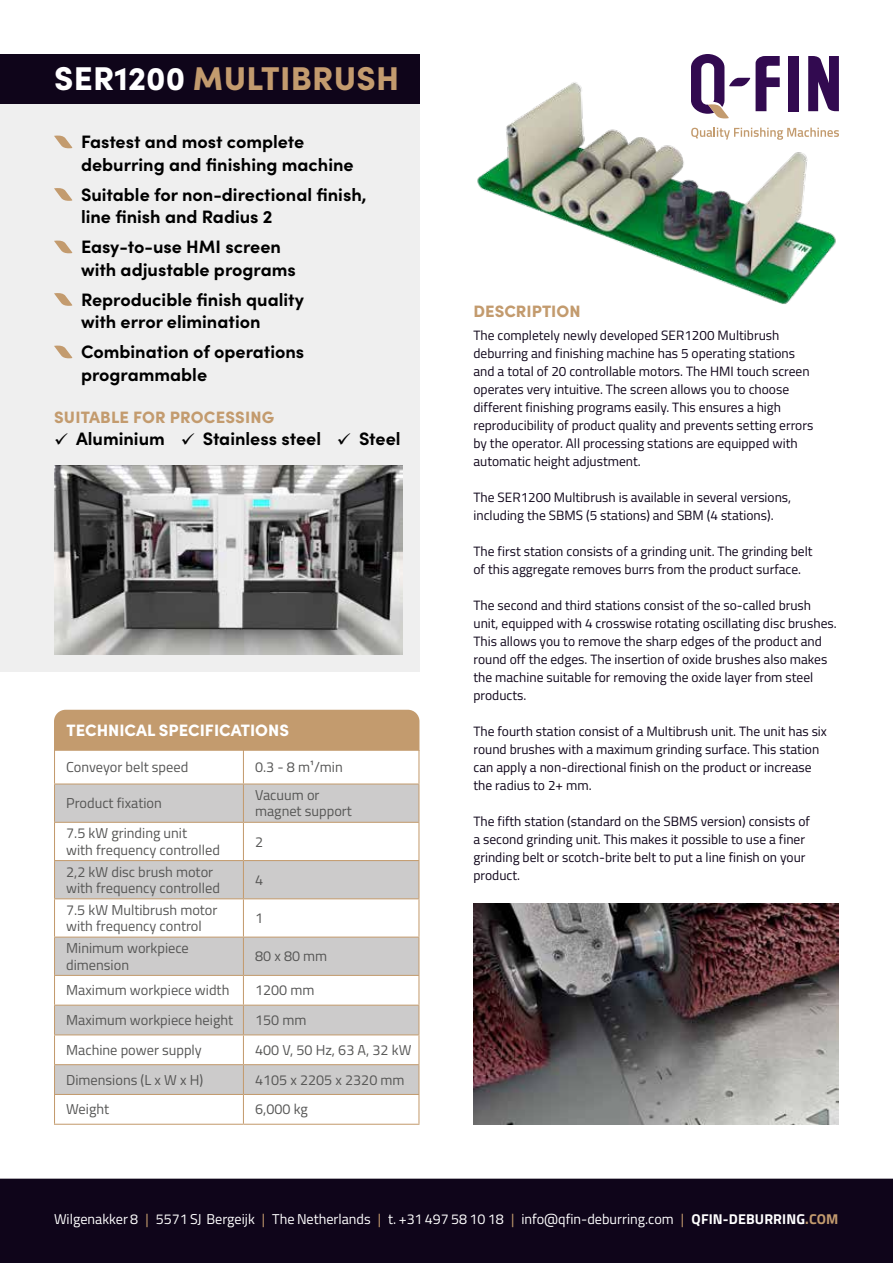
<style>
.page{position:relative;width:893px;height:1263px;background:#fff}
.page>*{position:absolute;margin:0;border:0;box-sizing:border-box;transform-origin:0 0}
.t1{font:900 33px "Sofia Pro";letter-spacing:.01em;color:#c39b6e}
.t2{font:700 18px/22.5px "Sofia Pro";color:#000}
.t3{font:900 16.5px "Sofia Pro";letter-spacing:.01em;color:#c39b6e}
.t4{font:900 16.5px "Sofia Pro";color:#fff}
.t5{font:14.4px/16.5px "Titillium Web";color:#565655}
.t6{font:14.25px "Titillium Web";color:#fff}
.t7{font:13.5px/18px "Titillium Web";color:#0f051a}
.s1{color:#fff}
.s2{color:#c39b6e}
.s3{font-weight:700}
.s4{font-weight:700;color:#c39b6e}
</style>
<div class="page">
<div style="left:0;top:104px;width:419px;height:568px;background:#efefef"></div>
<div style="left:0;top:1179px;width:893px;height:84px;background:#0f051a"></div>
<svg style="left:55px;top:784px;width:363px;height:310px;fill:#cccbcb"></svg>
<hr style="left:54px;top:750px;width:1px;height:33px;background:#c39b6e">
<hr style="left:243px;top:750px;width:1px;height:33px;background:#c39b6e">
<hr style="left:418px;top:750px;width:1px;height:33px;background:#c39b6e">
<hr style="left:54px;top:784px;width:1px;height:38px;background:#c39b6e">
<hr style="left:54px;top:783px;width:189px;height:1px;background:#c39b6e">
<hr style="left:243px;top:784px;width:1px;height:38px;background:#c39b6e">
<hr style="left:243px;top:783px;width:176px;height:1px;background:#c39b6e">
<hr style="left:418px;top:784px;width:1px;height:38px;background:#c39b6e">
<hr style="left:54px;top:823px;width:1px;height:37px;background:#c39b6e">
<hr style="left:54px;top:822px;width:189px;height:1px;background:#c39b6e">
<hr style="left:243px;top:823px;width:1px;height:37px;background:#c39b6e">
<hr style="left:243px;top:822px;width:176px;height:1px;background:#c39b6e">
<hr style="left:418px;top:823px;width:1px;height:37px;background:#c39b6e">
<hr style="left:54px;top:861px;width:1px;height:37px;background:#c39b6e">
<hr style="left:54px;top:860px;width:189px;height:1px;background:#c39b6e">
<hr style="left:243px;top:861px;width:1px;height:37px;background:#c39b6e">
<hr style="left:243px;top:860px;width:176px;height:1px;background:#c39b6e">
<hr style="left:418px;top:861px;width:1px;height:37px;background:#c39b6e">
<hr style="left:54px;top:899px;width:1px;height:37px;background:#c39b6e">
<hr style="left:54px;top:898px;width:189px;height:1px;background:#c39b6e">
<hr style="left:243px;top:899px;width:1px;height:37px;background:#c39b6e">
<hr style="left:243px;top:898px;width:176px;height:1px;background:#c39b6e">
<hr style="left:418px;top:899px;width:1px;height:37px;background:#c39b6e">
<hr style="left:54px;top:938px;width:1px;height:37px;background:#c39b6e">
<hr style="left:54px;top:936px;width:189px;height:2px;background:#c39b6e">
<hr style="left:243px;top:938px;width:1px;height:37px;background:#c39b6e">
<hr style="left:243px;top:936px;width:176px;height:2px;background:#c39b6e">
<hr style="left:418px;top:938px;width:1px;height:37px;background:#c39b6e">
<hr style="left:54px;top:975px;width:189px;height:1px;background:#c39b6e">
<hr style="left:243px;top:975px;width:176px;height:1px;background:#c39b6e">
<svg style="left:54px;top:976px;width:1px;height:148px"></svg>
<hr style="left:54px;top:1005px;width:189px;height:1px;background:#c39b6e">
<hr style="left:54px;top:1034px;width:189px;height:1px;background:#c39b6e">
<hr style="left:54px;top:1064px;width:189px;height:1px;background:#c39b6e">
<hr style="left:54px;top:1094px;width:189px;height:1px;background:#c39b6e">
<hr style="left:54px;top:1124px;width:189px;height:1px;background:#c39b6e">
<svg style="left:243px;top:976px;width:1px;height:148px"></svg>
<hr style="left:243px;top:1005px;width:176px;height:1px;background:#c39b6e">
<svg style="left:418px;top:976px;width:1px;height:148px"></svg>
<hr style="left:243px;top:1034px;width:176px;height:1px;background:#c39b6e">
<hr style="left:243px;top:1064px;width:176px;height:1px;background:#c39b6e">
<hr style="left:243px;top:1094px;width:176px;height:1px;background:#c39b6e">
<hr style="left:243px;top:1124px;width:176px;height:1px;background:#c39b6e">
<div style="left:54px;top:710px;width:365px;height:41px;background:#c39b6e"></div>
<img style="left:54px;top:466px;width:348px;height:188px">
<div style="left:0;top:54px;width:419px;height:50px;background:#0f051a"></div>
<svg style="left:54px;top:135px;width:18px;height:13px"></svg>
<svg style="left:54px;top:188px;width:18px;height:13px"></svg>
<svg style="left:54px;top:240px;width:18px;height:13px"></svg>
<svg style="left:54px;top:293px;width:18px;height:13px"></svg>
<svg style="left:54px;top:345px;width:18px;height:13px"></svg>
<div style="left:788px;top:56px;width:11px;height:55px;background:#320a50"></div>
<svg style="left:808px;top:56px;width:31px;height:4px"></svg>
<svg style="left:756px;top:56px;width:24px;height:4px"></svg>
<svg style="left:694px;top:54px;width:28px;height:6px"></svg>
<img style="left:477px;top:60px;width:362px;height:244px">
<img style="left:473px;top:904px;width:366px;height:221px">
<h1 class="t1" style="left:54px;top:52px;width:347px"><span class="s1">SER1200</span> MULTIBRUSH</h1>
<h2 class="t2" style="left:81px;top:129px;width:274px">Fastest and most complete deburring and finishing machine</h2>
<h2 class="t2" style="left:81px;top:182px;width:287px">Suitable for non-directional finish, line finish and Radius 2</h2>
<h2 class="t2" style="left:81px;top:234px;width:216px">Easy-to-use HMI screen with adjustable programs</h2>
<h2 class="t2" style="left:81px;top:287px;width:224px">Reproducible finish quality with error elimination</h2>
<h2 class="t2" style="left:81px;top:339px;width:225px">Combination of operations programmable</h2>
<p class="t3" style="left:54px;top:404px;width:222px">SUITABLE FOR PROCESSING</p>
<h2 class="t2" style="left:54px;top:426px;width:348px">✓ Aluminium ✓ Stainless steel ✓ Steel</h2>
<p class="t4" style="left:67px;top:717px;width:224px">TECHNICAL SPECIFICATIONS</p>
<p class="t5" style="left:66px;top:758px;width:124px">Conveyor belt speed</p>
<p class="t5" style="left:255px;top:758px;width:89px">0.3 - 8 m¹/min</p>
<p class="t5" style="left:66px;top:794px;width:97px">Product fixation</p>
<p class="t5" style="left:255px;top:786px;width:98px">Vacuum or magnet support</p>
<p class="t5" style="left:66px;top:824px;width:155px">7.5 kW grinding unit<br>with frequency controlled</p>
<p class="t5" style="left:255px;top:832px;width:10px">2</p>
<p class="t5" style="left:66px;top:862px;width:155px">2,2 kW disc brush motor with frequency controlled</p>
<p class="t5" style="left:255px;top:871px;width:10px">4</p>
<p class="t5" style="left:66px;top:901px;width:153px">7.5 kW Multibrush motor with frequency control</p>
<p class="t5" style="left:255px;top:909px;width:10px">1</p>
<p class="t5" style="left:66px;top:939px;width:124px">Minimum workpiece dimension</p>
<p class="t5" style="left:255px;top:947px;width:74px">80 x 80 mm</p>
<p class="t5" style="left:66px;top:981px;width:165px">Maximum workpiece width</p>
<p class="t5" style="left:255px;top:981px;width:61px">1200 mm</p>
<p class="t5" style="left:66px;top:1011px;width:168px">Maximum workpiece height</p>
<p class="t5" style="left:255px;top:1011px;width:53px">150 mm</p>
<p class="t5" style="left:66px;top:1041px;width:137px">Machine power supply</p>
<p class="t5" style="left:255px;top:1041px;width:158px">400 V, 50 Hz, 63 A, 32 kW</p>
<p class="t5" style="left:66px;top:1070px;width:139px">Dimensions (L x W x H)</p>
<p class="t5" style="left:255px;top:1070px;width:151px">4105 x 2205 x 2320 mm</p>
<p class="t5" style="left:66px;top:1100px;width:44px">Weight</p>
<p class="t5" style="left:255px;top:1100px;width:54px">6,000 kg</p>
<p class="t3" style="left:473px;top:298px;width:109px">DESCRIPTION</p>
<p class="t7" style="left:473px;top:325px;width:341px">The completely newly developed SER1200 Multibrush deburring and finishing machine has 5 operating stations and a total of 20 controllable motors. The HMI touch screen operates very intuitive. The screen allows you to choose different finishing programs easily. This ensures a high reproducibility of product quality and prevents setting errors by the operator. All processing stations are equipped with automatic height adjustment.</p>
<p class="t7" style="left:473px;top:487px;width:319px">The SER1200 Multibrush is available in several versions, including the SBMS (5 stations) and SBM (4 stations).</p>
<p class="t7" style="left:473px;top:541px;width:341px">The first station consists of a grinding unit. The grinding belt of this aggregate removes burrs from the product surface.</p>
<p class="t7" style="left:473px;top:595px;width:365px">The second and third stations consist of the so-called brush unit, equipped with 4 crosswise rotating oscillating disc brushes.<br>This allows you to remove the sharp edges of the product and round off the edges. The insertion of oxide brushes also makes the machine suitable for removing the oxide layer from steel products.</p>
<p class="t7" style="left:473px;top:721px;width:355px">The fourth station consist of a Multibrush unit. The unit has six round brushes with a maximum grinding surface. This station can apply a non-directional finish on the product or increase the radius to 2+ mm.</p>
<p class="t7" style="left:473px;top:811px;width:338px">The fifth station (standard on the SBMS version) consists of a second grinding unit. This makes it possible to use a finer grinding belt or scotch-brite belt to put a line finish on your product.</p>
<p class="t6" style="left:54px;top:1208px;width:786px">Wilgenakker 8 <span class="s2">|</span> 5571 SJ Bergeijk <span class="s2">|</span> The Netherlands <span class="s2">|</span> t. +31 497 58 10 18 <span class="s2">|</span> info@qfin-deburring.com <span class="s2">|</span> <span class="s3">QFIN-DEBURRING</span><span class="s4">.COM</span></p>
</div>
